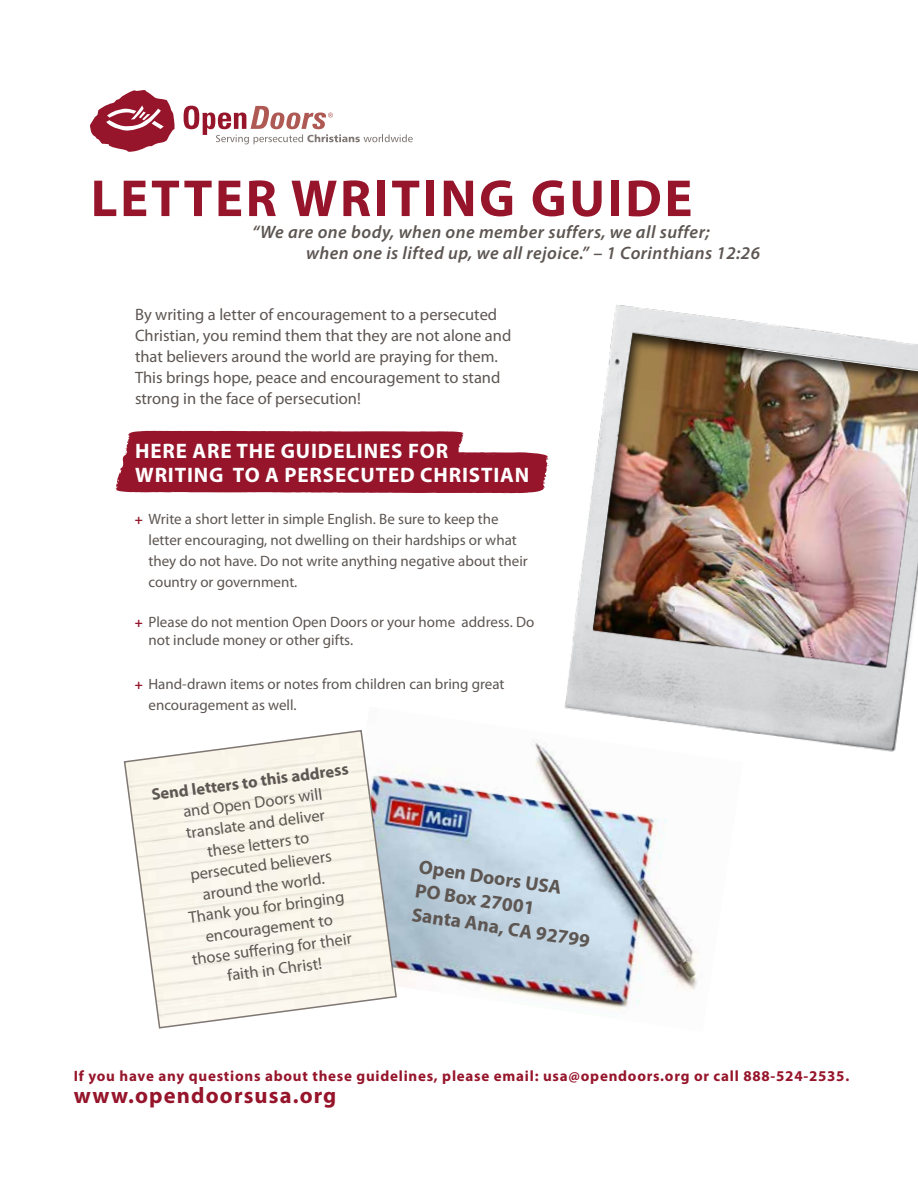
<style>
.page{position:relative;width:918px;height:1188px;background:#fff}
.page>*{position:absolute;margin:0;border:0;box-sizing:border-box;transform-origin:0 0}
.t1{font:700 52.5px "Myriad Pro";letter-spacing:.05em;color:#96152b}
.t2{font:700 22.5px "Myriad Pro";letter-spacing:.05em;color:#96152b}
.t3{font:700 21px/24px "Myriad Pro";letter-spacing:.04em;color:#fff}
.t4{font:700 19.5px/24px "Myriad Pro";color:#5d5652}
.t5{font:italic 600 18px/21.6px "Myriad Pro";letter-spacing:.025em;color:#5d5652}
.t6{font:16.5px/21px "Myriad Pro";color:#5d5652}
.t7{font:700 16.5px "Myriad Pro";color:#5d5652}
.t8{font:15px/21px "Myriad Pro";color:#5d5652}
.t9{font:700 15px "Myriad Pro";letter-spacing:.05em;color:#96152b}
.s1{font-weight:700;font-size:13.5px;color:#96152b}
</style>
<div class="page">
<img style="left:398px;top:740px;width:300px;height:270px">
<svg style="left:115px;top:431px;width:419px;height:62px;background:#9f2a3e"></svg>
<svg style="left:90px;top:90px;width:85px;height:62px"></svg>
<svg style="left:184px;top:106px;width:229px;height:38px"></svg>
<img style="left:534px;top:304px;width:384px;height:470px">
<svg style="left:123px;top:730px;width:275px;height:299px"></svg>
<h1 class="t1" style="left:91px;top:164px;width:603px">LETTER WRITING GUIDE</h1>
<p class="t5" style="left:306px;top:220px;width:456px;text-indent:-54px">“We are one body, when one member suffers, we all suffer;<br>when one is lifted up, we all rejoice.” – 1 Corinthians 12:26</p>
<p class="t6" style="left:135px;top:304px;width:378px">By writing a letter of encouragement to a persecuted Christian, you remind them that they are not alone and that believers around the world are praying for them.<br>This brings hope, peace and encouragement to stand strong in the face of persecution!</p>
<p class="t3" style="left:135px;top:438px;width:396px">HERE ARE THE GUIDELINES FOR<br>WRITING TO A PERSECUTED CHRISTIAN</p>
<p class="t8" style="left:148px;top:508px;width:381px;text-indent:-14px"><span class="s1">+</span> Write a short letter in simple English. Be sure to keep the letter encouraging, not dwelling on their hardships or what they do not have. Do not write anything negative about their country or government.</p>
<p class="t8" style="left:148px;top:613px;width:387px;line-height:18px;text-indent:-14px"><span class="s1">+</span> Please do not mention Open Doors or your home address. Do not include money or other gifts.</p>
<p class="t8" style="left:148px;top:673px;width:357px;text-indent:-14px"><span class="s1">+</span> Hand-drawn items or notes from children can bring great encouragement as well.</p>
<p class="t7" style="left:150px;top:785px;width:200px;rotate:-8deg">Send letters to this address</p>
<p class="t6" style="left:170px;top:804px;width:163px;text-align:center;rotate:-8deg">and Open Doors will translate and deliver these letters to persecuted believers around the world.<br>Thank you for bringing encouragement to those suff ering for their faith in Christ!</p>
<p class="t4" style="left:420px;top:855px;width:181px;rotate:8deg">Open Doors USA<br>PO Box 27001<br>Santa Ana, CA 92799</p>
<p class="t9" style="left:74px;top:1066px;width:777px">If you have any questions about these guidelines, please email: usa@opendoors.org or call 888-524-2535.</p>
<h2 class="t2" style="left:74px;top:1081px;width:264px">www.opendoorsusa.org</h2>
</div>
